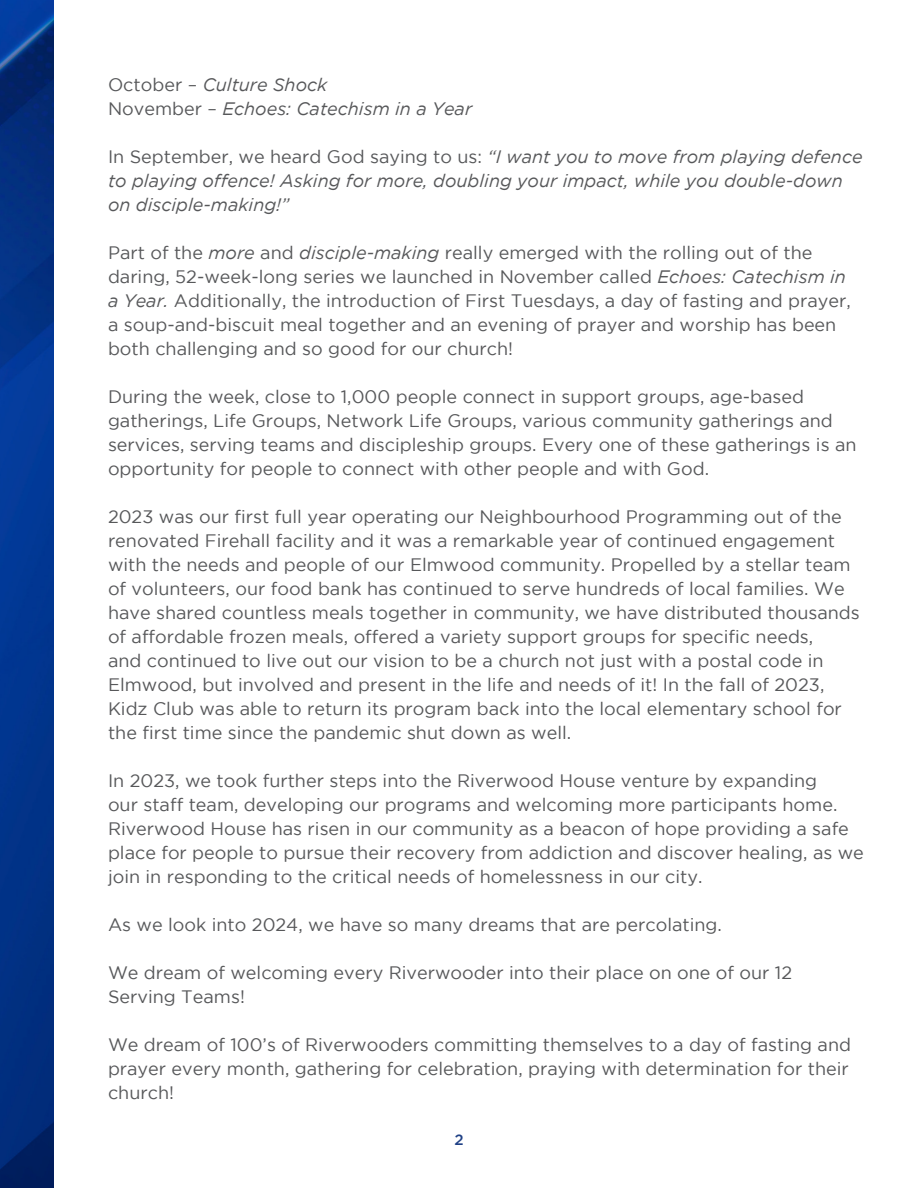
<style>
.page{position:relative;width:918px;height:1188px;background:#fff}
.page>*{position:absolute;margin:0;border:0;box-sizing:border-box;transform-origin:0 0}
.Body{font:18px/24px "Gotham";color:#57585a}
.Body-2{font:italic 18px/24px "Gotham";color:#57585a}
.Subhead{font:500 15px "Gotham";color:#204186}
.s1{font-style:normal}
.s2{font-style:italic}
</style>
<div class="page">
<img style="left:0;top:0;width:54px;height:1188px">
<p class="Body-2" style="left:108px;top:72px;width:221px"><span class="s1">October –</span> Culture Shock</p>
<p class="Body-2" style="left:108px;top:96px;width:366px"><span class="s1">November –</span> Echoes: Catechism in a Year</p>
<p class="Body-2" style="left:108px;top:144px;width:756px"><span class="s1">In September, we heard God saying to us:</span> “I want you to move from playing defence to playing offence! Asking for more, doubling your impact, while you double-down on disciple-making!”</p>
<p class="Body" style="left:108px;top:240px;width:744px">Part of the <span class="s2">more</span> and <span class="s2">disciple-making</span> really emerged with the rolling out of the daring, 52-week-long series we launched in November called <span class="s2">Echoes: Catechism in a Year.</span> Additionally, the introduction of First Tuesdays, a day of fasting and prayer, a soup-and-biscuit meal together and an evening of prayer and worship has been both challenging and so good for our church!</p>
<p class="Body" style="left:108px;top:384px;width:750px">During the week, close to 1,000 people connect in support groups, age-based gatherings, Life Groups, Network Life Groups, various community gatherings and services, serving teams and discipleship groups. Every one of these gatherings is an opportunity for people to connect with other people and with God.</p>
<p class="Body" style="left:108px;top:504px;width:753px">2023 was our first full year operating our Neighbourhood Programming out of the renovated Firehall facility and it was a remarkable year of continued engagement with the needs and people of our Elmwood community. Propelled by a stellar team of volunteers, our food bank has continued to serve hundreds of local families. We have shared countless meals together in community, we have distributed thousands of affordable frozen meals, offered a variety support groups for specific needs,<br>and continued to live out our vision to be a church not just with a postal code in Elmwood, but involved and present in the life and needs of it! In the fall of 2023, Kidz Club was able to return its program back into the local elementary school for the first time since the pandemic shut down as well.</p>
<p class="Body" style="left:108px;top:768px;width:757px">In 2023, we took further steps into the Riverwood House venture by expanding<br>our staff team, developing our programs and welcoming more participants home.<br>Riverwood House has risen in our community as a beacon of hope providing a safe place for people to pursue their recovery from addiction and discover healing, as we join in responding to the critical needs of homelessness in our city.</p>
<p class="Body" style="left:108px;top:912px;width:615px">As we look into 2024, we have so many dreams that are percolating.</p>
<p class="Body" style="left:108px;top:960px;width:686px">We dream of welcoming every Riverwooder into their place on one of our 12<br>Serving Teams!</p>
<p class="Body" style="left:108px;top:1032px;width:745px">We dream of 100’s of Riverwooders committing themselves to a day of fasting and prayer every month, gathering for celebration, praying with determination for their church!</p>
<p class="Subhead" style="left:454px;top:1131px;width:11px">2</p>
</div>
